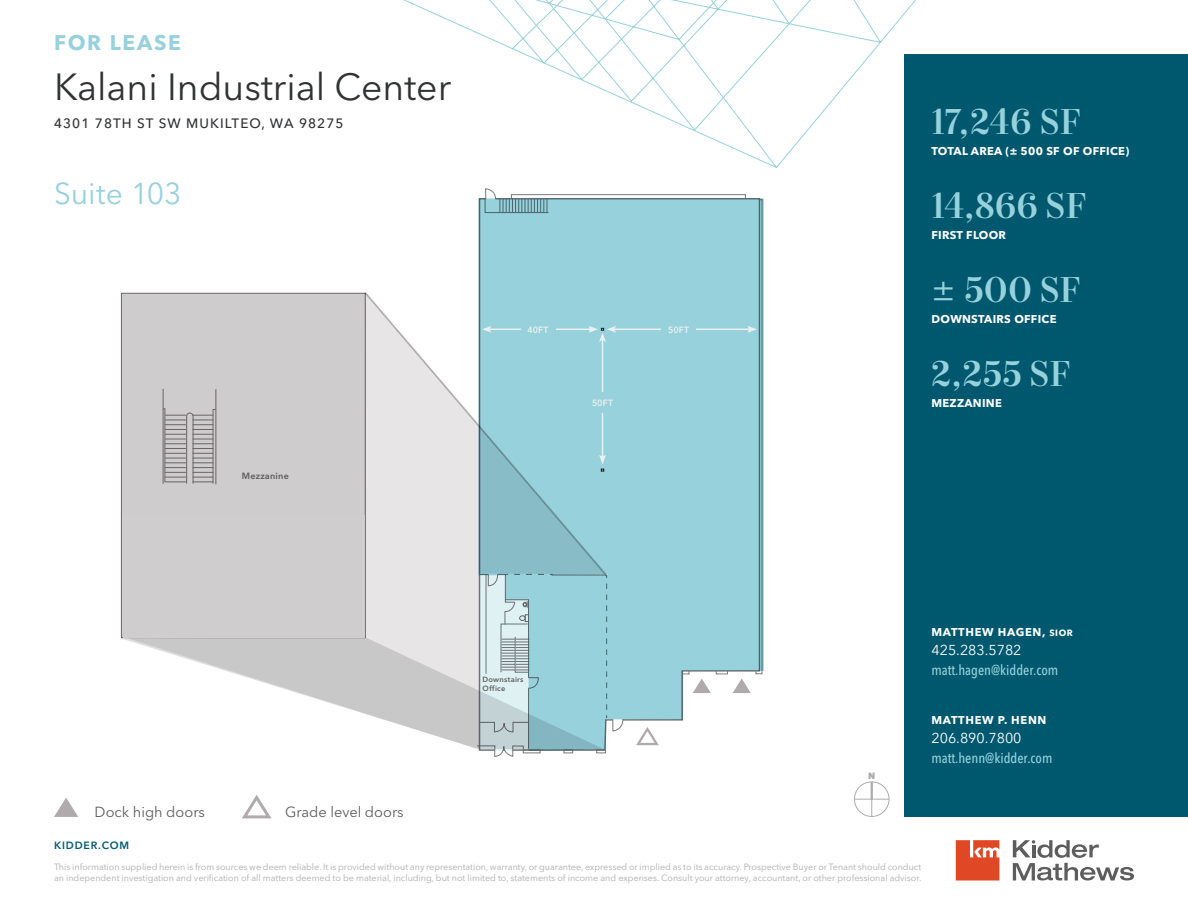
<style>
.page{position:relative;width:1188px;height:918px;background:#fff}
.page>*{position:absolute;margin:0;border:0;box-sizing:border-box;transform-origin:0 0}
.Property_Name_-_Char{font:37.5px "Avenir Next LT Pro";color:#313234}
.Stat_Data_-_Gold{font:500 36px "Mort Modern 09";color:#97d1dc}
.Callout_Text_-_Gold{font:30px "Avenir Next LT Pro";color:#97d1dc}
.For_Lease___Sale__Af{font:700 21px "Avenir Next LT Pro";letter-spacing:.08em;color:#97d1dc}
.Bullets{font:14.55px "Avenir Next LT Pro";color:#5e5d5d}
.Contact_Info_-_White{font:500 condensed 14.25px "Avenir Next LT Pro";color:#97d1dc}
.Contact_Info_-_White-2{font:14.25px "Avenir Next LT Pro";color:#fff}
.Property_Address_-_C{font:500 13.5px "Avenir Next LT Pro";letter-spacing:.08em;color:#313234}
.Stat_Label{font:700 11.25px "Avenir Next LT Pro";letter-spacing:.025em;color:#fff}
.Contact_Info_-_White-3{font:700 11.25px "Avenir Next LT Pro";letter-spacing:.06em;color:#fff}
.t1{font:600 10.5px "Avenir Next LT Pro";letter-spacing:.08em;color:#00586f}
.t2{font:9px/10.8px "Avenir Next LT Pro";color:#afabac}
.Footer_-_Ash{font:600 9px "Avenir Next LT Pro";letter-spacing:.01em;color:#ebf0f1}
.Footer_-_Ash-2{font:600 9px "Avenir Next LT Pro";letter-spacing:.03em;color:#5e5d5d}
.t3{font:800 9px "Avenir Next LT Pro";color:#aeabab}
.Footer_-_Ash-3{font:600 7.5px/9px "Avenir Next LT Pro";letter-spacing:.035em;color:#5e5d5d}
.s1{font-family:"Avenir Next LT Pro";font-weight:400}
.s2{font-size:9px}
</style>
<div class="page">
<svg style="left:1013px;top:840px;width:121px;height:41px"></svg>
<svg style="left:956px;top:840px;width:43px;height:41px;background:#e35f40"></svg>
<svg style="left:403px;top:0;width:513px;height:168px"></svg>
<div style="left:904px;top:54px;width:284px;height:763px;background:#00586f"></div>
<svg style="left:54px;top:798px;width:24px;height:19px"></svg>
<svg style="left:242px;top:795px;width:30px;height:24px"></svg>
<div style="left:854px;top:782px;width:35px;height:35px;border:1px solid #aeabab;border-radius:50%"></div>
<hr style="left:854px;top:799px;width:35px;height:1px;background:#aeabab">
<svg style="left:871px;top:782px;width:2px;height:34px"></svg>
<svg style="left:624px;top:198px;width:140px;height:548px;background:#a1d5de"></svg>
<svg style="left:120px;top:292px;width:357px;height:346px;background:#e6e4e5"></svg>
<div style="left:121px;top:293px;width:244px;height:344px;background:#cfcccd"></div>
<hr style="left:215px;top:389px;width:1px;height:95px;background:#231f20">
<hr style="left:163px;top:389px;width:1px;height:95px;background:#231f20">
<svg style="left:162px;top:408px;width:54px;height:76px"></svg>
<svg style="left:121px;top:637px;width:356px;height:112px"></svg>
<svg style="left:363px;top:292px;width:114px;height:286px"></svg>
<hr style="left:614px;top:329px;width:136px;height:1px;background:#ebf0f1">
<svg style="left:477px;top:189px;width:147px;height:568px;background:#9ccdd7"></svg>
<svg style="left:733px;top:199px;width:30px;height:494px;background:#99d0da"></svg>
<div style="left:585px;top:392px;width:35px;height:21px;background:#97d1dc"></div>
<div style="left:662px;top:319px;width:34px;height:20px;background:#97d1dc"></div>
<div style="left:521px;top:319px;width:34px;height:20px;background:#97d1dc"></div>
<div style="left:123px;top:515px;width:242px;height:122px;background:#cfcdcd"></div>
<p class="For_Lease___Sale__Af" style="left:54px;top:30px;width:128px">FOR LEASE</p>
<p class="Property_Name_-_Char" style="left:54px;top:64px;width:399px">Kalani Industrial Center</p>
<p class="Property_Address_-_C" style="left:54px;top:115px;width:291px">4301 78TH ST SW MUKILTEO, WA 98275</p>
<p class="Callout_Text_-_Gold" style="left:54px;top:176px;width:129px">Suite 103</p>
<p class="Footer_-_Ash-2" style="left:242px;top:471px;width:49px">Mezzanine</p>
<p class="Footer_-_Ash" style="left:528px;top:324px;width:23px">40FT</p>
<p class="Footer_-_Ash" style="left:668px;top:324px;width:23px">50FT</p>
<p class="Footer_-_Ash" style="left:592px;top:397px;width:23px">50FT</p>
<p class="Stat_Data_-_Gold" style="left:932px;top:99px;width:151px">17,246 SF</p>
<p class="Stat_Label" style="left:932px;top:144px;width:199px">TOTAL AREA (± 500 SF OF OFFICE)</p>
<p class="Stat_Data_-_Gold" style="left:932px;top:183px;width:157px">14,866 SF</p>
<p class="Stat_Label" style="left:932px;top:228px;width:76px">FIRST FLOOR</p>
<p class="Stat_Data_-_Gold" style="left:932px;top:267px;width:151px"><span class="s1">±</span> 500 SF</p>
<p class="Stat_Label" style="left:932px;top:312px;width:127px">DOWNSTAIRS OFFICE</p>
<p class="Stat_Data_-_Gold" style="left:932px;top:351px;width:141px">2,255 SF</p>
<p class="Stat_Label" style="left:932px;top:396px;width:72px">MEZZANINE</p>
<p class="Bullets" style="left:95px;top:803px;width:112px">Dock high doors</p>
<p class="Bullets" style="left:285px;top:803px;width:120px">Grade level doors</p>
<p class="t1" style="left:54px;top:839px;width:77px">KIDDER.COM</p>
<p class="Footer_-_Ash-3" style="left:483px;top:675px;width:42px">Downstairs<br>Office</p>
<p class="t3" style="left:868px;top:770px;width:9px">N</p>
<p class="t2" style="left:54px;top:861px;width:869px">This information supplied herein is from sources we deem reliable. It is provided without any representation, warranty, or guarantee, expressed or implied as to its accuracy. Prospective Buyer or Tenant should conduct an independent investigation and verification of all matters deemed to be material, including, but not limited to, statements of income and expenses. Consult your attorney, accountant, or other professional advisor.</p>
<p class="Contact_Info_-_White-3" style="left:932px;top:625px;width:143px">MATTHEW HAGEN, <span class="s2">SIOR</span></p>
<p class="Contact_Info_-_White-2" style="left:932px;top:642px;width:92px">425.283.5782</p>
<p class="Contact_Info_-_White" style="left:932px;top:661px;width:128px">matt.hagen@kidder.com</p>
<p class="Contact_Info_-_White-3" style="left:932px;top:713px;width:117px">MATTHEW P. HENN</p>
<p class="Contact_Info_-_White-2" style="left:932px;top:730px;width:92px">206.890.7800</p>
<p class="Contact_Info_-_White" style="left:932px;top:749px;width:122px">matt.henn@kidder.com</p>
</div>
